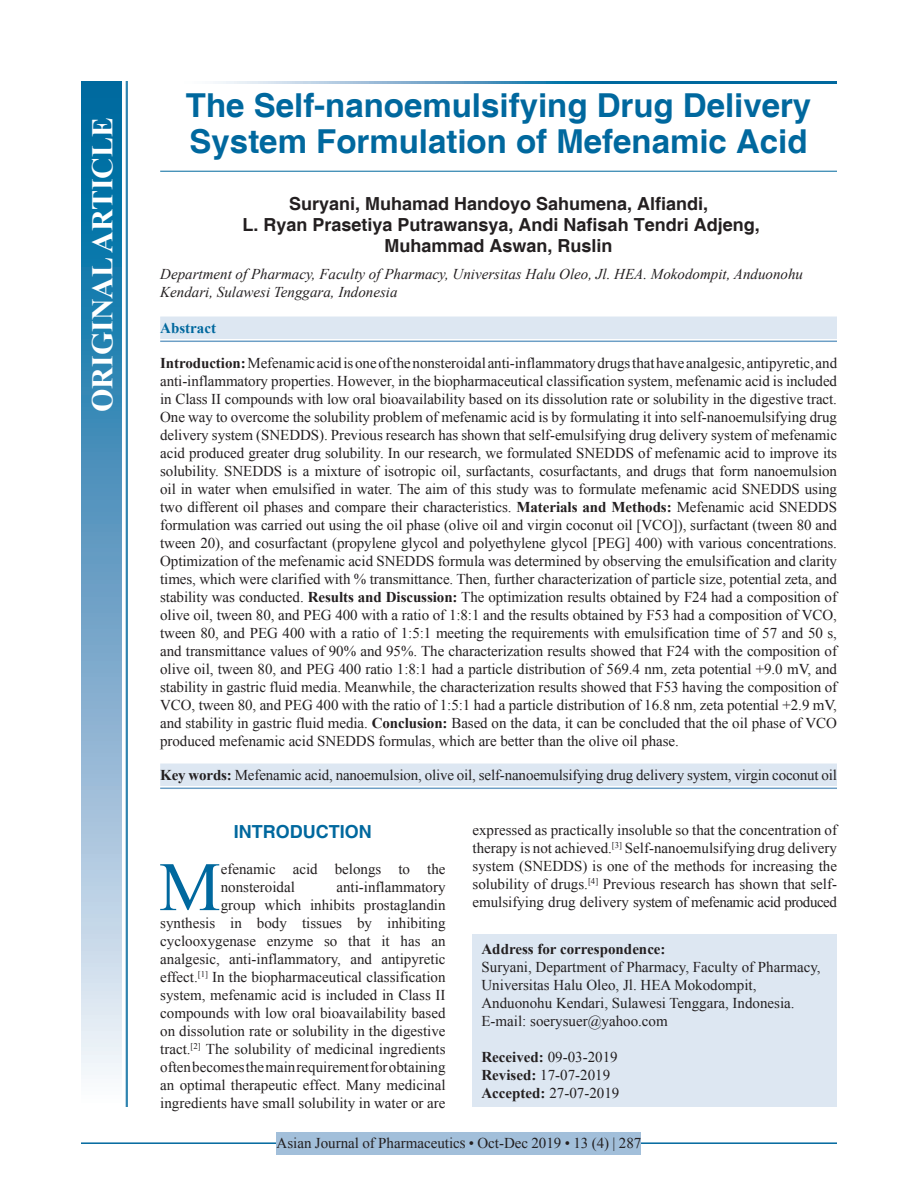
<style>
.page{position:relative;width:918px;height:1188px;background:#fff}
.page>*{position:absolute;margin:0;border:0;box-sizing:border-box;transform-origin:0 0}
.DROP_CAP_TX{font:69.3px "Times New Roman";color:#00689e}
.AT{font:700 33px/36px "Helvetica";color:#00689e}
.AH{font:700 30px "Times New Roman";color:#fff}
.AU{font:700 18px/21px "Helvetica";color:#231f20;text-align:center}
.t1{font:700 18px "Helvetica";color:#00689e}
.ABS_1{font:15px/18px "Times New Roman";letter-spacing:-.005em;color:#231f20;text-align:justify}
.DROP_CAP_TX-2{font:15px/18px "Times New Roman";color:#231f20}
.ADD{font:15px/18px "Times New Roman";color:#231f20}
.AFF{font:italic 15px/18px "Times New Roman";color:#231f20}
.KWD_1_L{font:15px "Times New Roman";letter-spacing:-.01em;color:#231f20}
.HIS{font:15px/18px "Times New Roman";color:#231f20}
.RF{font:15px "Times New Roman";color:#231f20}
.ABS{font:700 15px "Times New Roman";color:#00689e}
.s1{font-weight:700}
</style>
<div class="page">
<hr style="left:81px;top:1142px;width:756px;height:2px;background:#00689e">
<div style="left:277px;top:1132px;width:364px;height:22px;background:#a2bfda"></div>
<hr style="left:160px;top:171px;width:677px;height:1px;background:#00689e">
<div style="left:160px;top:317px;width:677px;height:22px;background:#dde7f2"></div>
<hr style="left:160px;top:341px;width:677px;height:1px;background:#6d9fc6">
<div style="left:160px;top:764px;width:677px;height:22px;background:#dde7f2"></div>
<hr style="left:160px;top:788px;width:677px;height:1px;background:#6d9fc6">
<div style="left:472px;top:935px;width:365px;height:172px;background:#dde7f2"></div>
<svg style="left:215px;top:81px;width:622px;height:3px;background:#4d94bc"></svg>
<div style="left:81px;top:81px;width:41px;height:1026px;background:linear-gradient(to bottom,#005e9a,#f6f0f9)"></div>
<hr style="left:127px;top:81px;width:1px;height:1026px;background:#00689e">
<hr style="left:126px;top:81px;width:1px;height:1026px;background:#00689e">
<p class="AH" style="left:81px;top:412px;width:296px;rotate:-90deg">ORIGINAL ARTICLE</p>
<p class="AT" style="left:186px;top:89px;width:627px">The Self-nanoemulsifying Drug Delivery<br>System Formulation of Mefenamic Acid</p>
<p class="AU" style="left:243px;top:194px;width:519px">Suryani, Muhamad Handoyo Sahumena, Alfiandi,<br>L. Ryan Prasetiya Putrawansya, Andi Nafisah Tendri Adjeng,<br>Muhammad Aswan, Ruslin</p>
<p class="AFF" style="left:160px;top:265px;width:644px">Department of Pharmacy, Faculty of Pharmacy, Universitas Halu Oleo, Jl. HEA. Mokodompit, Anduonohu<br>Kendari, Sulawesi Tenggara, Indonesia</p>
<p class="ABS" style="left:160px;top:317px;width:57px">Abstract</p>
<p class="ABS_1" style="left:160px;top:353px;width:678px"><span class="s1">Introduction:</span> Mefenamic acid is one of the nonsteroidal anti-inflammatory drugs that have analgesic, antipyretic, and anti-inflammatory properties. However, in the biopharmaceutical classification system, mefenamic acid is included in Class II compounds with low oral bioavailability based on its dissolution rate or solubility in the digestive tract.<br>One way to overcome the solubility problem of mefenamic acid is by formulating it into self-nanoemulsifying drug delivery system (SNEDDS). Previous research has shown that self-emulsifying drug delivery system of mefenamic acid produced greater drug solubility. In our research, we formulated SNEDDS of mefenamic acid to improve its solubility. SNEDDS is a mixture of isotropic oil, surfactants, cosurfactants, and drugs that form nanoemulsion oil in water when emulsified in water. The aim of this study was to formulate mefenamic acid SNEDDS using two different oil phases and compare their characteristics. <span class="s1">Materials and Methods:</span> Mefenamic acid SNEDDS formulation was carried out using the oil phase (olive oil and virgin coconut oil [VCO]), surfactant (tween 80 and tween 20), and cosurfactant (propylene glycol and polyethylene glycol [PEG] 400) with various concentrations.<br>Optimization of the mefenamic acid SNEDDS formula was determined by observing the emulsification and clarity times, which were clarified with % transmittance. Then, further characterization of particle size, potential zeta, and stability was conducted. <span class="s1">Results and Discussion:</span> The optimization results obtained by F24 had a composition of olive oil, tween 80, and PEG 400 with a ratio of 1:8:1 and the results obtained by F53 had a composition of VCO, tween 80, and PEG 400 with a ratio of 1:5:1 meeting the requirements with emulsification time of 57 and 50 s, and transmittance values of 90% and 95%. The characterization results showed that F24 with the composition of olive oil, tween 80, and PEG 400 ratio 1:8:1 had a particle distribution of 569.4 nm, zeta potential +9.0 mV, and stability in gastric fluid media. Meanwhile, the characterization results showed that F53 having the composition of VCO, tween 80, and PEG 400 with the ratio of 1:5:1 had a particle distribution of 16.8 nm, zeta potential +2.9 mV, and stability in gastric fluid media. <span class="s1">Conclusion:</span> Based on the data, it can be concluded that the oil phase of VCO produced mefenamic acid SNEDDS formulas, which are better than the olive oil phase.</p>
<p class="KWD_1_L" style="left:160px;top:764px;width:678px"><span class="s1">Key words:</span> Mefenamic acid, nanoemulsion, olive oil, self-nanoemulsifying drug delivery system, virgin coconut oil</p>
<h1 class="t1" style="left:234px;top:821px;width:139px">INTRODUCTION</h1>
<p class="DROP_CAP_TX" style="left:159px;top:838px;width:63px">M</p>
<p class="DROP_CAP_TX-2" style="left:221px;top:860px;width:226px">efenamic acid belongs to the nonsteroidal</p>
<p class="DROP_CAP_TX-2" style="left:160px;top:878px;width:287px;text-align:right">anti-inflammatory<br>group which inhibits prostaglandin<br>synthesis in body tissues by inhibiting cyclooxygenase enzyme so that it has an analgesic, anti-inflammatory, and antipyretic effect.<sup>[1]</sup> In the biopharmaceutical classification system, mefenamic acid is included in Class II compounds with low oral bioavailability based on dissolution rate or solubility in the digestive tract.<sup>[2]</sup> The solubility of medicinal ingredients often becomes the main requirement for obtaining an optimal therapeutic effect. Many medicinal ingredients have small solubility in water or are</p>
<p class="DROP_CAP_TX-2" style="left:472px;top:821px;width:366px;text-align:justify">expressed as practically insoluble so that the concentration of therapy is not achieved.<sup>[3]</sup> Self-nanoemulsifying drug delivery system (SNEDDS) is one of the methods for increasing the solubility of drugs.<sup>[4]</sup> Previous research has shown that self&shy;emulsifying drug delivery system of mefenamic acid produced</p>
<p class="ADD" style="left:482px;top:940px;width:341px"><span class="s1">Address for correspondence:<br></span>Suryani, Department of Pharmacy, Faculty of Pharmacy, Universitas Halu Oleo, Jl. HEA Mokodompit, Anduonohu Kendari, Sulawesi Tenggara, Indonesia.<br>E-mail: soerysuer@yahoo.com</p>
<p class="HIS" style="left:482px;top:1048px;width:139px"><span class="s1">Received:</span> 09-03-2019<br><span class="s1">Revised:</span> 17-07-2019<br><span class="s1">Accepted:</span> 27-07-2019</p>
<p class="RF" style="left:277px;top:1133px;width:366px">Asian Journal of Pharmaceutics • Oct-Dec 2019 • 13 (4) | 287</p>
</div>
